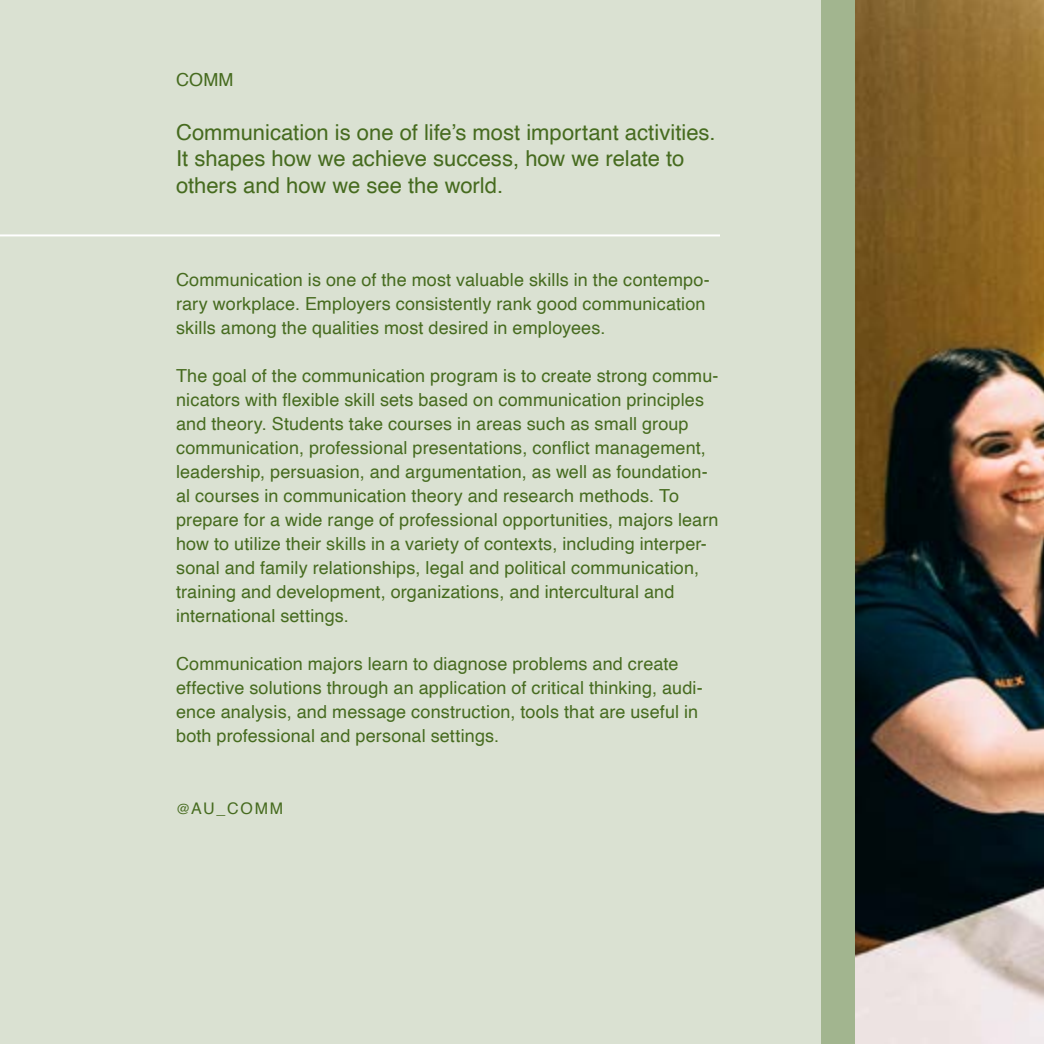
<style>
.page{position:relative;width:1044px;height:1044px;background:#dae1d2}
.page>*{position:absolute;margin:0;border:0;box-sizing:border-box;transform-origin:0 0}
.t1{font:22px/26.4px "Helvetica";color:#466b1f}
.t2{font:18px/24px "Helvetica";letter-spacing:.01em;color:#466b1f}
.t3{font:16px "Helvetica";letter-spacing:.115em;color:#466b1f}
.s1{font-size:14px}
</style>
<div class="page">
<hr style="left:0;top:234px;width:720px;height:2px;background:#fff">
<div style="left:821px;top:0;width:223px;height:1044px;background:#a2b58f"></div>
<img style="left:856px;top:0;width:188px;height:1044px">
<p class="t2" style="left:176px;top:68px;width:59px">COMM</p>
<p class="t1" style="left:176px;top:120px;width:541px">Communication is one of life’s most important activities.<br>It shapes how we achieve success, how we relate to others and how we see the world.</p>
<p class="t2" style="left:176px;top:268px;width:535px">Communication is one of the most valuable skills in the contempo&shy;rary workplace. Employers consistently rank good communication skills among the qualities most desired in employees.</p>
<p class="t2" style="left:176px;top:364px;width:544px">The goal of the communication program is to create strong commu&shy;nicators with flexible skill sets based on communication principles and theory. Students take courses in areas such as small group communication, professional presentations, conflict management, leadership, persuasion, and argumentation, as well as foundation&shy;al courses in communication theory and research methods. To prepare for a wide range of professional opportunities, majors learn how to utilize their skills in a variety of contexts, including interper&shy;sonal and family relationships, legal and political communication, training and development, organizations, and intercultural and international settings.</p>
<p class="t2" style="left:176px;top:652px;width:528px">Communication majors learn to diagnose problems and create effective solutions through an application of critical thinking, audi&shy;ence analysis, and message construction, tools that are useful in both professional and personal settings.</p>
<p class="t3" style="left:176px;top:796px;width:109px"><span class="s1">@</span>AU_COMM</p>
</div>
